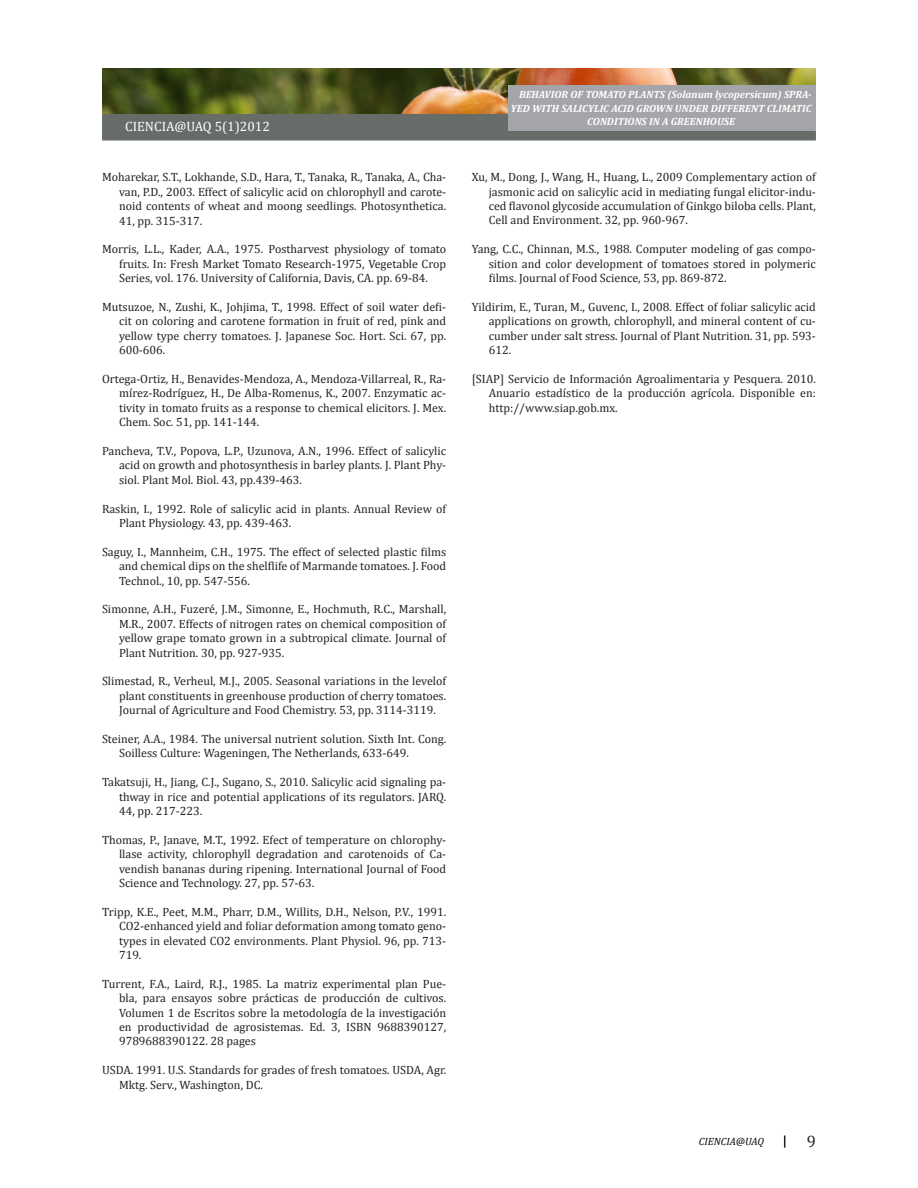
<style>
.page{position:relative;width:918px;height:1188px;background:#fff}
.page>*{position:absolute;margin:0;border:0;box-sizing:border-box;transform-origin:0 0}
.t1{font:16.5px "Cambria";color:#231f20}
.t2{font:13.5px "Cambria";color:#fff}
.Francesa{font:12px/14.4px "Cambria";color:#231f20;text-align:justify}
.estilo_principal{font:italic 700 10.5px "Cambria";color:#fff}
.t3{font:italic 10.5px "Cambria";color:#050503}
</style>
<div class="page">
<svg style="left:784px;top:1135px;width:1px;height:13px"></svg>
<div style="left:102px;top:114px;width:714px;height:27px;background:#686c69"></div>
<img style="left:102px;top:68px;width:714px;height:46px">
<div style="left:508px;top:85px;width:308px;height:46px;background:#a4a5a9"></div>
<p class="t2" style="left:125px;top:118px;width:146px">CIENCIA@UAQ 5(1)2012</p>
<p class="Francesa" style="left:119px;top:170px;width:329px;text-indent:-17px">Moharekar, S.T., Lokhande, S.D., Hara, T., Tanaka, R., Tanaka, A., Cha&shy;van, P.D., 2003. Effect of salicylic acid on chlorophyll and carote&shy;noid contents of wheat and moong seedlings. Photosynthetica.<br>41, pp. 315-317.</p>
<p class="Francesa" style="left:119px;top:242px;width:329px;text-indent:-17px">Morris, L.L., Kader, A.A., 1975. Postharvest physiology of tomato fruits. In: Fresh Market Tomato Research-1975, Vegetable Crop Series, vol. 176. University of California, Davis, CA. pp. 69-84.</p>
<p class="Francesa" style="left:119px;top:300px;width:329px;text-indent:-17px">Mutsuzoe, N., Zushi, K., Johjima, T., 1998. Effect of soil water defi&shy;cit on coloring and carotene formation in fruit of red, pink and yellow type cherry tomatoes. J. Japanese Soc. Hort. Sci. 67, pp.<br>600-606.</p>
<p class="Francesa" style="left:119px;top:372px;width:329px;text-indent:-17px">Ortega-Ortiz, H., Benavides-Mendoza, A., Mendoza-Villarreal, R., Ra&shy;mírez-Rodríguez, H., De Alba-Romenus, K., 2007. Enzymatic ac&shy;tivity in tomato fruits as a response to chemical elicitors. J. Mex.<br>Chem. Soc. 51, pp. 141-144.</p>
<p class="Francesa" style="left:119px;top:444px;width:329px;text-indent:-17px">Pancheva, T.V., Popova, L.P., Uzunova, A.N., 1996. Effect of salicylic acid on growth and photosynthesis in barley plants. J. Plant Phy&shy;siol. Plant Mol. Biol. 43, pp.439-463.</p>
<p class="Francesa" style="left:119px;top:501px;width:329px;text-indent:-17px">Raskin, I., 1992. Role of salicylic acid in plants. Annual Review of<br>Plant Physiology. 43, pp. 439-463.</p>
<p class="Francesa" style="left:119px;top:544px;width:329px;text-indent:-17px">Saguy, I., Mannheim, C.H., 1975. The effect of selected plastic films and chemical dips on the shelflife of Marmande tomatoes. J. Food Technol., 10, pp. 547-556.</p>
<p class="Francesa" style="left:119px;top:602px;width:329px;text-indent:-17px">Simonne, A.H., Fuzeré, J.M., Simonne, E., Hochmuth, R.C., Marshall, M.R., 2007. Effects of nitrogen rates on chemical composition of yellow grape tomato grown in a subtropical climate. Journal of Plant Nutrition. 30, pp. 927-935.</p>
<p class="Francesa" style="left:119px;top:674px;width:329px;text-indent:-17px">Slimestad, R., Verheul, M.J., 2005. Seasonal variations in the levelof plant constituents in greenhouse production of cherry tomatoes.<br>Journal of Agriculture and Food Chemistry. 53, pp. 3114-3119.</p>
<p class="Francesa" style="left:119px;top:732px;width:329px;text-indent:-17px">Steiner, A.A., 1984. The universal nutrient solution. Sixth Int. Cong.<br>Soilless Culture: Wageningen, The Netherlands, 633-649.</p>
<p class="Francesa" style="left:119px;top:775px;width:329px;text-indent:-17px">Takatsuji, H., Jiang, C.J., Sugano, S., 2010. Salicylic acid signaling pa&shy;thway in rice and potential applications of its regulators. JARQ.<br>44, pp. 217-223.</p>
<p class="Francesa" style="left:119px;top:832px;width:329px;text-indent:-17px">Thomas, P., Janave, M.T., 1992. Efect of temperature on chlorophy&shy;llase activity, chlorophyll degradation and carotenoids of Ca&shy;vendish bananas during ripening. International Journal of Food Science and Technology. 27, pp. 57-63.</p>
<p class="Francesa" style="left:119px;top:904px;width:329px;text-indent:-17px">Tripp, K.E., Peet, M.M., Pharr, D.M., Willits, D.H., Nelson, P.V., 1991.<br>CO2-enhanced yield and foliar deformation among tomato geno&shy;types in elevated CO2 environments. Plant Physiol. 96, pp. 713- 719.</p>
<p class="Francesa" style="left:119px;top:976px;width:329px;text-indent:-17px">Turrent, F.A., Laird, R.J., 1985. La matriz experimental plan Pue&shy;bla, para ensayos sobre prácticas de producción de cultivos.<br>Volumen 1 de Escritos sobre la metodología de la investigación en productividad de agrosistemas. Ed. 3, ISBN 9688390127, 9789688390122. 28 pages</p>
<p class="Francesa" style="left:119px;top:1063px;width:329px;text-indent:-17px">USDA. 1991. U.S. Standards for grades of fresh tomatoes. USDA, Agr.<br>Mktg. Serv., Washington, DC.</p>
<p class="estilo_principal" style="left:519px;top:87px;width:294px">BEHAVIOR OF TOMATO PLANTS (Solanum lycopersicum) SPRA-</p>
<p class="estilo_principal" style="left:511px;top:101px;width:302px">YED WITH SALICYLIC ACID GROWN UNDER DIFFERENT CLIMATIC</p>
<p class="estilo_principal" style="left:587px;top:114px;width:149px">CONDITIONS IN A GREENHOUSE</p>
<p class="Francesa" style="left:489px;top:170px;width:329px;text-indent:-17px">Xu, M., Dong, J., Wang, H., Huang, L., 2009 Complementary action of jasmonic acid on salicylic acid in mediating fungal elicitor-indu&shy;ced flavonol glycoside accumulation of Ginkgo biloba cells. Plant, Cell and Environment. 32, pp. 960-967.</p>
<p class="Francesa" style="left:489px;top:242px;width:329px;text-indent:-17px">Yang, C.C., Chinnan, M.S., 1988. Computer modeling of gas compo&shy;sition and color development of tomatoes stored in polymeric films. Journal of Food Science, 53, pp. 869-872.</p>
<p class="Francesa" style="left:489px;top:299px;width:329px;text-indent:-17px">Yildirim, E., Turan, M., Guvenc, I., 2008. Effect of foliar salicylic acid applications on growth, chlorophyll, and mineral content of cu&shy;cumber under salt stress. Journal of Plant Nutrition. 31, pp. 593- 612.</p>
<p class="Francesa" style="left:489px;top:371px;width:329px;text-indent:-17px">[SIAP] Servicio de Información Agroalimentaria y Pesquera. 2010.<br>Anuario estadístico de la producción agrícola. Disponible en: http://www.siap.gob.mx.</p>
<p class="t3" style="left:699px;top:1134px;width:67px">CIENCIA@UAQ</p>
<h1 class="t1" style="left:807px;top:1132px;width:11px">9</h1>
</div>
